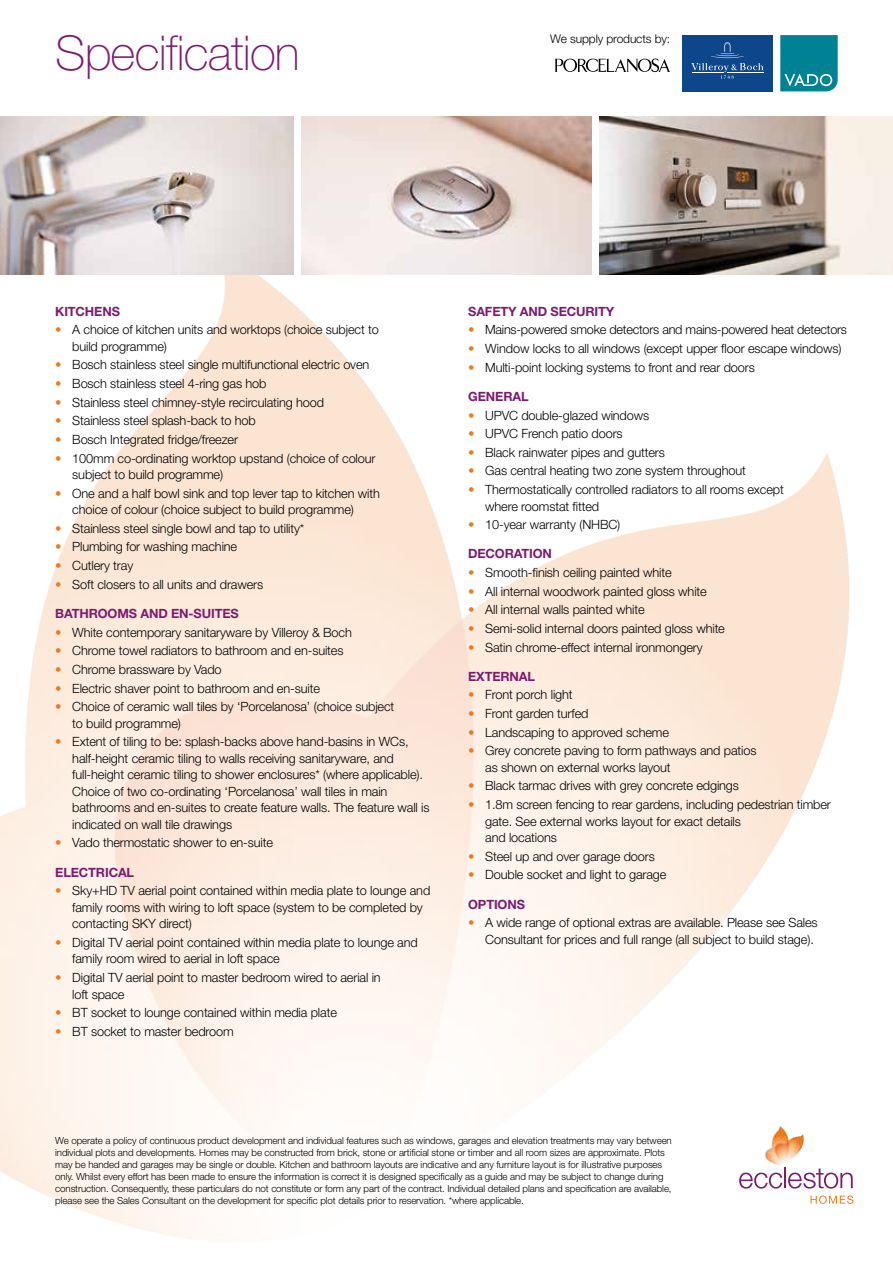
<style>
.page{position:relative;width:893px;height:1263px;background:#fff}
.page>*{position:absolute;margin:0;border:0;box-sizing:border-box;transform-origin:0 0}
.t1{font:100 48px "Helvetica Neue LT Std";letter-spacing:-.015em;color:#7e1b70}
.t2{font:300 12.75px/16.5px "Helvetica Neue LT Std";letter-spacing:-.01em;color:#000}
.t3{font:700 12.75px "Helvetica Neue LT Std";letter-spacing:-.01em;color:#7e1b70}
.t4{font:300 12px "Helvetica Neue LT Std";letter-spacing:-.01em;color:#000}
.t5{font:300 9.75px/12px "Helvetica Neue LT Std";letter-spacing:-.01em;color:#000}
.s1{color:#ef7918}
</style>
<div class="page">
<img style="left:0;top:181px;width:893px;height:1060px">
<svg style="left:739px;top:1172px;width:43px;height:16px"></svg>
<hr style="left:784px;top:1167px;width:2px;height:21px;background:#7e1b70">
<svg style="left:788px;top:1168px;width:65px;height:20px"></svg>
<svg style="left:810px;top:1195px;width:43px;height:9px"></svg>
<img style="left:753px;top:1113px;width:63px;height:63px">
<div style="left:682px;top:35px;width:90px;height:56px;background:#0d468a"></div>
<hr style="left:727px;top:72px;width:37px;height:1px;background:#fff">
<svg style="left:691px;top:42px;width:72px;height:37px"></svg>
<svg style="left:780px;top:35px;width:58px;height:56px;background:#148b9d"></svg>
<svg style="left:555px;top:58px;width:115px;height:15px"></svg>
<img style="left:0;top:117px;width:293px;height:157px">
<img style="left:302px;top:117px;width:289px;height:157px">
<img style="left:600px;top:117px;width:293px;height:157px">
<h1 class="t1" style="left:55px;top:26px;width:246px">Specification</h1>
<p class="t4" style="left:550px;top:31px;width:121px">We supply products by:</p>
<p class="t3" style="left:55px;top:303px;width:66px">KITCHENS</p>
<p class="t2" style="left:72px;top:321px;width:308px;text-indent:-17px"><span class="s1">•</span> A choice of kitchen units and worktops (choice subject to build programme)</p>
<p class="t2" style="left:55px;top:356px;width:316px"><span class="s1">•</span> Bosch stainless steel single multifunctional electric oven</p>
<p class="t2" style="left:55px;top:375px;width:213px"><span class="s1">•</span> Bosch stainless steel 4-ring gas hob</p>
<p class="t2" style="left:55px;top:394px;width:270px"><span class="s1">•</span> Stainless steel chimney-style recirculating hood</p>
<p class="t2" style="left:55px;top:412px;width:202px"><span class="s1">•</span> Stainless steel splash-back to hob</p>
<p class="t2" style="left:55px;top:431px;width:184px"><span class="s1">•</span> Bosch Integrated fridge/freezer</p>
<p class="t2" style="left:72px;top:449px;width:305px;text-indent:-17px"><span class="s1">•</span> 100mm co-ordinating worktop upstand (choice of colour subject to build programme)</p>
<p class="t2" style="left:72px;top:485px;width:309px;text-indent:-17px"><span class="s1">•</span> One and a half bowl sink and top lever tap to kitchen with choice of colour (choice subject to build programme)</p>
<p class="t2" style="left:55px;top:520px;width:251px"><span class="s1">•</span> Stainless steel single bowl and tap to utility*</p>
<p class="t2" style="left:55px;top:538px;width:183px"><span class="s1">•</span> Plumbing for washing machine</p>
<p class="t2" style="left:55px;top:557px;width:79px"><span class="s1">•</span> Cutlery tray</p>
<p class="t2" style="left:55px;top:576px;width:209px"><span class="s1">•</span> Soft closers to all units and drawers</p>
<p class="t3" style="left:55px;top:606px;width:185px">BATHROOMS AND EN-SUITES</p>
<p class="t2" style="left:55px;top:624px;width:298px"><span class="s1">•</span> White contemporary sanitaryware by Villeroy &amp; Boch</p>
<p class="t2" style="left:55px;top:642px;width:290px"><span class="s1">•</span> Chrome towel radiators to bathroom and en-suites</p>
<p class="t2" style="left:55px;top:661px;width:168px"><span class="s1">•</span> Chrome brassware by Vado</p>
<p class="t2" style="left:55px;top:679px;width:266px"><span class="s1">•</span> Electric shaver point to bathroom and en-suite</p>
<p class="t2" style="left:72px;top:698px;width:324px;text-indent:-17px"><span class="s1">•</span> Choice of ceramic wall tiles by ‘Porcelanosa’ (choice subject to build programme)</p>
<p class="t2" style="left:72px;top:733px;width:359px;text-indent:-17px"><span class="s1">•</span> Extent of tiling to be: splash-backs above hand-basins in WCs, half-height ceramic tiling to walls receiving sanitaryware, and full-height ceramic tiling to shower enclosures* (where applicable).<br>Choice of two co-ordinating ‘Porcelanosa’ wall tiles in main bathrooms and en-suites to create feature walls. The feature wall is indicated on wall tile drawings</p>
<p class="t2" style="left:55px;top:834px;width:219px"><span class="s1">•</span> Vado thermostatic shower to en-suite</p>
<p class="t3" style="left:55px;top:864px;width:80px">ELECTRICAL</p>
<p class="t2" style="left:72px;top:882px;width:360px;text-indent:-17px"><span class="s1">•</span> Sky+HD TV aerial point contained within media plate to lounge and family rooms with wiring to loft space (system to be completed by contacting SKY direct)</p>
<p class="t2" style="left:72px;top:934px;width:347px;text-indent:-17px"><span class="s1">•</span> Digital TV aerial point contained within media plate to lounge and family room wired to aerial in loft space</p>
<p class="t2" style="left:72px;top:969px;width:310px;text-indent:-17px"><span class="s1">•</span> Digital TV aerial point to master bedroom wired to aerial in loft space</p>
<p class="t2" style="left:55px;top:1004px;width:283px"><span class="s1">•</span> BT socket to lounge contained within media plate</p>
<p class="t2" style="left:55px;top:1023px;width:180px"><span class="s1">•</span> BT socket to master bedroom</p>
<p class="t3" style="left:468px;top:303px;width:148px">SAFETY AND SECURITY</p>
<p class="t2" style="left:468px;top:321px;width:380px"><span class="s1">•</span> Mains-powered smoke detectors and mains-powered heat detectors</p>
<p class="t2" style="left:468px;top:340px;width:375px"><span class="s1">•</span> Window locks to all windows (except upper floor escape windows)</p>
<p class="t2" style="left:468px;top:359px;width:288px"><span class="s1">•</span> Multi-point locking systems to front and rear doors</p>
<p class="t3" style="left:468px;top:388px;width:62px">GENERAL</p>
<p class="t2" style="left:468px;top:406px;width:183px"><span class="s1">•</span> UPVC double-glazed windows</p>
<p class="t2" style="left:468px;top:425px;width:156px"><span class="s1">•</span> UPVC French patio doors</p>
<p class="t2" style="left:468px;top:444px;width:198px"><span class="s1">•</span> Black rainwater pipes and gutters</p>
<p class="t2" style="left:468px;top:462px;width:279px"><span class="s1">•</span> Gas central heating two zone system throughout</p>
<p class="t2" style="left:485px;top:481px;width:300px;text-indent:-17px"><span class="s1">•</span> Thermostatically controlled radiators to all rooms except where roomstat fitted</p>
<p class="t2" style="left:468px;top:516px;width:154px"><span class="s1">•</span> 10-year warranty (NHBC)</p>
<p class="t3" style="left:468px;top:546px;width:85px">DECORATION</p>
<p class="t2" style="left:468px;top:564px;width:205px"><span class="s1">•</span> Smooth-finish ceiling painted white</p>
<p class="t2" style="left:468px;top:583px;width:240px"><span class="s1">•</span> All internal woodwork painted gloss white</p>
<p class="t2" style="left:468px;top:601px;width:178px"><span class="s1">•</span> All internal walls painted white</p>
<p class="t2" style="left:468px;top:620px;width:258px"><span class="s1">•</span> Semi-solid internal doors painted gloss white</p>
<p class="t2" style="left:468px;top:638px;width:236px"><span class="s1">•</span> Satin chrome-effect internal ironmongery</p>
<p class="t3" style="left:468px;top:668px;width:68px">EXTERNAL</p>
<p class="t2" style="left:468px;top:686px;width:106px"><span class="s1">•</span> Front porch light</p>
<p class="t2" style="left:468px;top:705px;width:122px"><span class="s1">•</span> Front garden turfed</p>
<p class="t2" style="left:468px;top:724px;width:202px"><span class="s1">•</span> Landscaping to approved scheme</p>
<p class="t2" style="left:485px;top:742px;width:273px;text-indent:-17px"><span class="s1">•</span> Grey concrete paving to form pathways and patios as shown on external works layout</p>
<p class="t2" style="left:468px;top:777px;width:272px"><span class="s1">•</span> Black tarmac drives with grey concrete edgings</p>
<p class="t2" style="left:485px;top:796px;width:347px;text-indent:-17px"><span class="s1">•</span> 1.8m screen fencing to rear gardens, including pedestrian timber gate. See external works layout for exact details<br>and locations</p>
<p class="t2" style="left:468px;top:848px;width:188px"><span class="s1">•</span> Steel up and over garage doors</p>
<p class="t2" style="left:468px;top:866px;width:200px"><span class="s1">•</span> Double socket and light to garage</p>
<p class="t3" style="left:468px;top:896px;width:58px">OPTIONS</p>
<p class="t2" style="left:468px;top:914px;width:351px;text-align:right"><span class="s1">•</span> A wide range of optional extras are available. Please see Sales<br>Consultant for prices and full range (all subject to build stage).</p>
<p class="t5" style="left:55px;top:1134px;width:618px">We operate a policy of continuous product development and individual features such as windows, garages and elevation treatments may vary between individual plots and developments. Homes may be constructed from brick, stone or artificial stone or timber and all room sizes are approximate. Plots may be handed and garages may be single or double. Kitchen and bathroom layouts are indicative and any furniture layout is for illustrative purposes only. Whilst every effort has been made to ensure the information is correct it is designed specifically as a guide and may be subject to change during construction. Consequently, these particulars do not constitute or form any part of the contract. Individual detailed plans and specification are available, please see the Sales Consultant on the development for specific plot details prior to reservation. *where applicable.</p>
</div>
